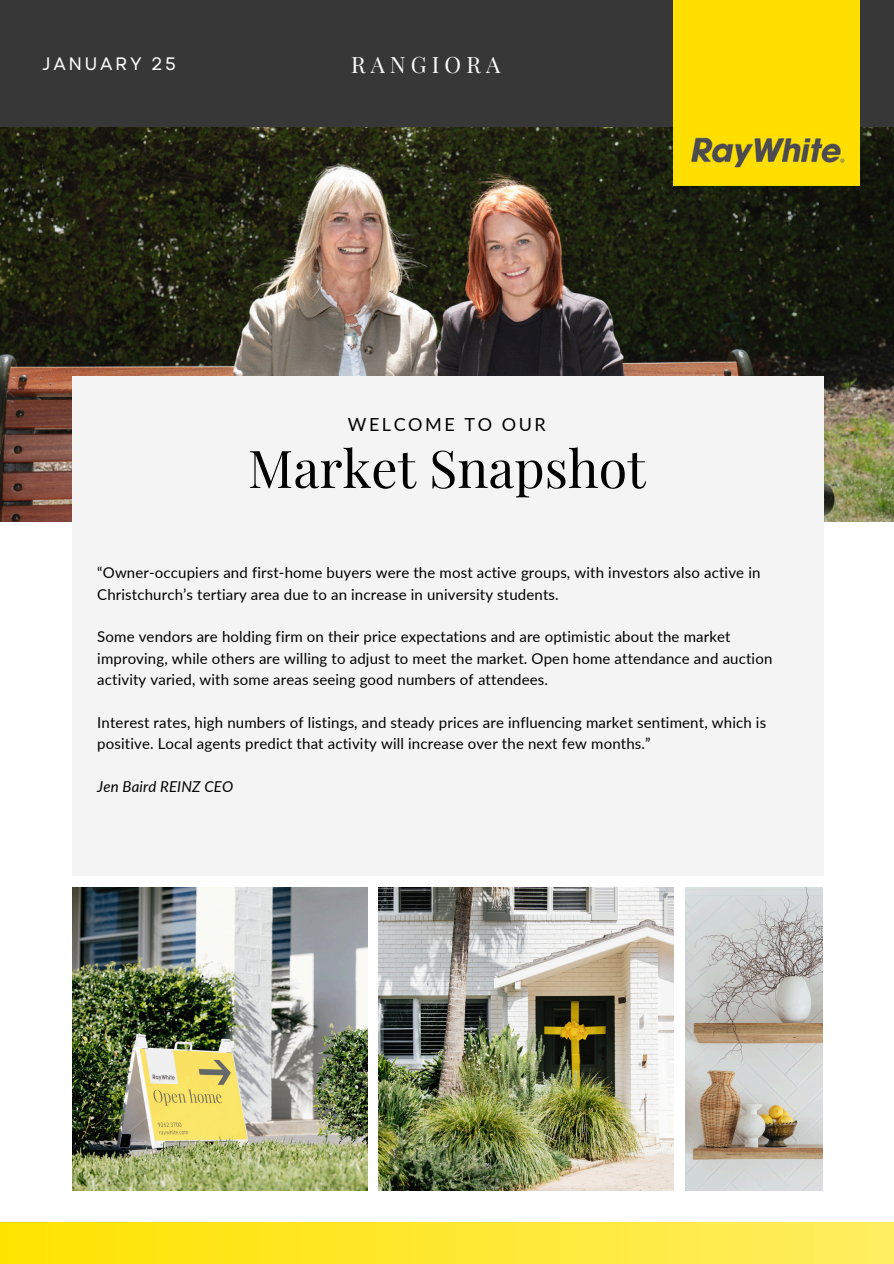
<style>
.page{position:relative;width:894px;height:1264px;background:#fff}
.page>*{position:absolute;margin:0;border:0;box-sizing:border-box;transform-origin:0 0}
.t1{font:52.05px "Playfair Display";color:#000}
.t2{font:22.5px "Playfair Display";letter-spacing:.225em;color:#fff}
.t3{font:18px "Lato";letter-spacing:.14em;color:#000}
.t4{font:18px "Garet";letter-spacing:.14em;color:#fff}
.t5{font:15px/21.3px "Lato";letter-spacing:.01em;color:#000}
.t6{font:italic 15px "Lato";letter-spacing:.01em;color:#000}
</style>
<div class="page">
<div style="left:0;top:0;width:893px;height:127px;background:#373737"></div>
<img style="left:0;top:127px;width:893px;height:394px">
<div style="left:72px;top:376px;width:751px;height:499px;background:#f4f4f4"></div>
<img style="left:72px;top:887px;width:295px;height:303px">
<img style="left:379px;top:887px;width:294px;height:303px">
<img style="left:685px;top:887px;width:137px;height:303px">
<img style="left:673px;top:0;width:186px;height:186px">
<div style="left:0;top:1222px;width:893px;height:41px;background:linear-gradient(to right,#ffe300,#ffee61)"></div>
<p class="t4" style="left:42px;top:50px;width:135px">JANUARY 25</p>
<h3 class="t2" style="left:351px;top:49px;width:151px">RANGIORA</h3>
<p class="t3" style="left:348px;top:413px;width:199px">WELCOME TO OUR</p>
<h1 class="t1" style="left:248px;top:432px;width:399px">Market Snapshot</h1>
<h3 class="t5" style="left:97px;top:562px;width:664px">“Owner-occupiers and first-home buyers were the most active groups, with investors also active in<br>Christchurch’s tertiary area due to an increase in university students.</h3>
<h2 class="t5" style="left:97px;top:626px;width:676px">Some vendors are holding firm on their price expectations and are optimistic about the market improving, while others are willing to adjust to meet the market. Open home attendance and auction activity varied, with some areas seeing good numbers of attendees.</h2>
<p class="t5" style="left:97px;top:711px;width:670px">Interest rates, high numbers of listings, and steady prices are influencing market sentiment, which is positive. Local agents predict that activity will increase over the next few months.”</p>
<p class="t6" style="left:97px;top:777px;width:137px">Jen Baird REINZ CEO</p>
</div>
